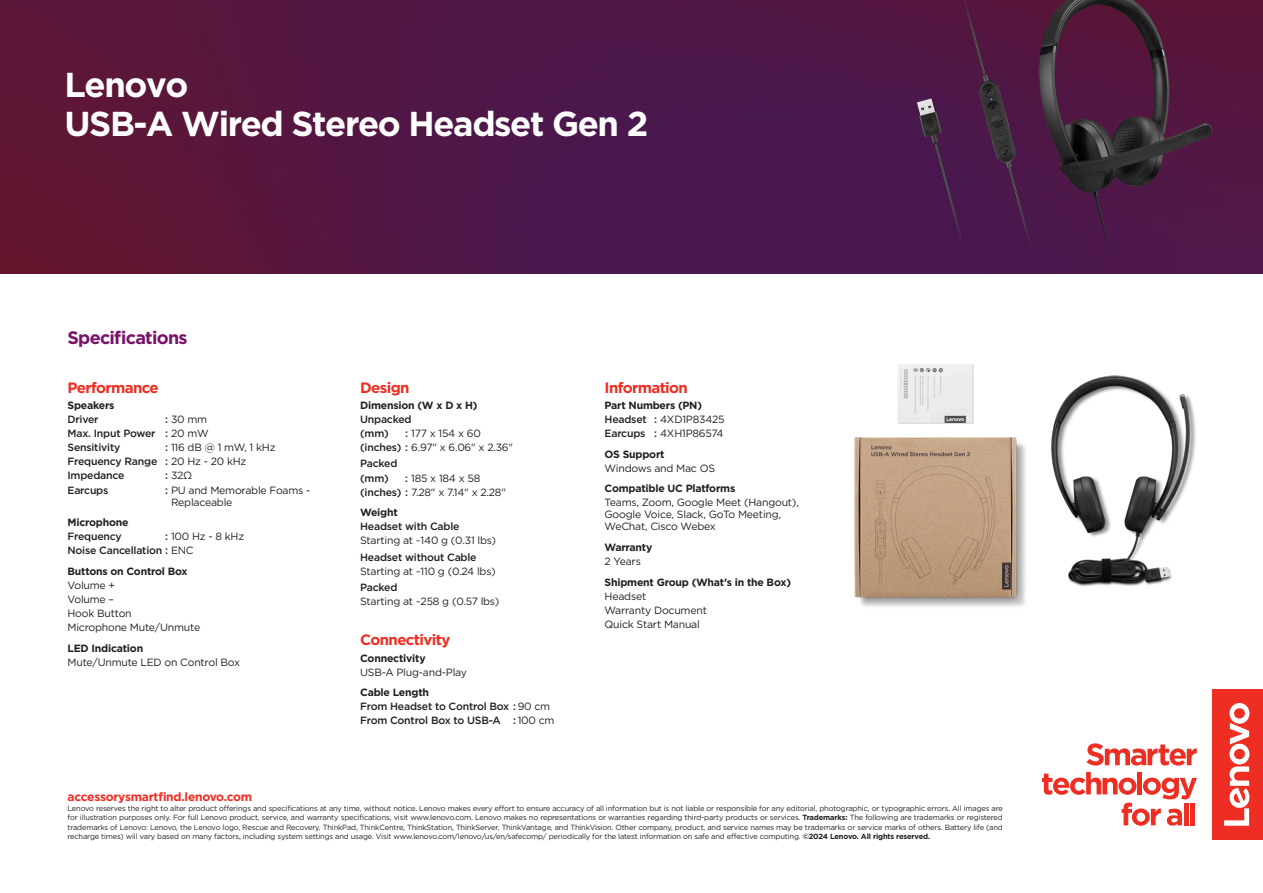
<style>
.page{position:relative;width:1263px;height:893px;background:#fff}
.page>*{position:absolute;margin:0;border:0;box-sizing:border-box;transform-origin:0 0}
.t1{font:700 34.65px "Gotham";letter-spacing:-.04em;color:#fff}
.Subhead_-_Dark{font:700 18px "Gotham";letter-spacing:-.04em;color:#7a126b}
.Spec_categories{font:700 15px "Gotham";letter-spacing:-.04em;color:#ee2e22}
.t2{font:700 12px "Gotham";letter-spacing:-.02em;color:#ee2e22}
.Spec_Content{font:10.5px/12px "Gotham";letter-spacing:-.02em;color:#231f20}
.Spec_Content-2{font:500 10.5px "Gotham";letter-spacing:-.02em;color:#231f20}
.Spec_Content-3{font:700 10.5px "Gotham";letter-spacing:-.02em;color:#231f20}
.Fine_print{font:7.5px/9.3px "Gotham";letter-spacing:-.02em;color:#231f20;text-align:justify}
.s1{font-weight:500}
.s2{font-weight:400}
.s3{font-weight:700}
</style>
<div class="page">
<img style="left:0;top:0;width:1263px;height:273px">
<svg style="left:1086px;top:743px;width:111px;height:23px"></svg>
<svg style="left:1042px;top:772px;width:155px;height:54px"></svg>
<div style="left:1184px;top:803px;width:5px;height:22px;background:#ee2e22"></div>
<div style="left:1190px;top:803px;width:5px;height:22px;background:#ee2e22"></div>
<div style="left:1213px;top:690px;width:50px;height:150px;background:#ee2e22"></div>
<svg style="left:1224px;top:703px;width:25px;height:123px"></svg>
<img style="left:842px;top:0;width:391px;height:268px">
<img style="left:854px;top:364px;width:342px;height:243px">
<p class="t1" style="left:64px;top:62px;width:125px">Lenovo</p>
<p class="t1" style="left:64px;top:101px;width:585px">USB-A Wired Stereo Headset Gen 2</p>
<p class="Subhead_-_Dark" style="left:68px;top:325px;width:122px">Specifications</p>
<p class="Spec_categories" style="left:68px;top:377px;width:93px">Performance</p>
<p class="Spec_Content-3" style="left:68px;top:398px;width:49px">Speakers</p>
<p class="Spec_Content-2" style="left:68px;top:412px;width:33px">Driver</p>
<p class="Spec_Content" style="left:165px;top:413px;width:44px"><span class="s1">:</span> 30 mm</p>
<p class="Spec_Content-2" style="left:68px;top:426px;width:143px">Max. Input Power : <span class="s2">20 mW</span></p>
<p class="Spec_Content-2" style="left:68px;top:441px;width:54px">Sensitivity</p>
<p class="Spec_Content" style="left:165px;top:441px;width:112px"><span class="s1">:</span> 116 dB @ 1 mW, 1 kHz</p>
<p class="Spec_Content-2" style="left:68px;top:455px;width:180px">Frequency Range : <span class="s2">20 Hz - 20 kHz</span></p>
<p class="Spec_Content-2" style="left:68px;top:469px;width:58px">Impedance</p>
<p class="Spec_Content" style="left:165px;top:469px;width:29px"><span class="s1">:</span> 32Ω</p>
<p class="Spec_Content-2" style="left:68px;top:483px;width:42px">Earcups</p>
<p class="Spec_Content" style="left:171px;top:484px;width:141px;text-indent:-6px"><span class="s1">:</span> PU and Memorable Foams -<br>Replaceable</p>
<p class="Spec_Content-3" style="left:68px;top:515px;width:63px">Microphone</p>
<p class="Spec_Content-2" style="left:68px;top:530px;width:56px">Frequency</p>
<p class="Spec_Content" style="left:165px;top:530px;width:81px"><span class="s1">:</span> 100 Hz - 8 kHz</p>
<p class="Spec_Content-2" style="left:68px;top:544px;width:128px">Noise Cancellation : <span class="s2">ENC</span></p>
<p class="Spec_Content-3" style="left:68px;top:564px;width:122px">Buttons on Control Box</p>
<p class="Spec_Content" style="left:68px;top:579px;width:49px">Volume +</p>
<p class="Spec_Content" style="left:68px;top:593px;width:48px">Volume –</p>
<p class="Spec_Content" style="left:68px;top:607px;width:66px">Hook Button</p>
<p class="Spec_Content" style="left:68px;top:621px;width:134px">Microphone Mute/Unmute</p>
<p class="Spec_Content-3" style="left:68px;top:641px;width:77px">LED Indication</p>
<p class="Spec_Content" style="left:68px;top:656px;width:174px">Mute/Unmute LED on Control Box</p>
<p class="Spec_categories" style="left:360px;top:377px;width:51px">Design</p>
<p class="Spec_Content-3" style="left:360px;top:398px;width:119px">Dimension (W x D x H)</p>
<p class="Spec_Content-2" style="left:360px;top:412px;width:53px">Unpacked</p>
<p class="Spec_Content" style="left:360px;top:427px;width:122px"><span class="s1">(mm) :</span> 177 x 154 x 60</p>
<p class="Spec_Content" style="left:360px;top:441px;width:155px"><span class="s1">(inches) :</span> 6.97" x 6.06" x 2.36"</p>
<p class="Spec_Content-2" style="left:360px;top:457px;width:39px">Packed</p>
<p class="Spec_Content" style="left:360px;top:472px;width:122px"><span class="s1">(mm) :</span> 185 x 184 x 58</p>
<p class="Spec_Content" style="left:360px;top:486px;width:147px"><span class="s1">(inches) :</span> 7.28" x 7.14" x 2.28"</p>
<p class="Spec_Content-3" style="left:360px;top:506px;width:39px">Weight</p>
<p class="Spec_Content-2" style="left:360px;top:520px;width:101px">Headset with Cable</p>
<p class="Spec_Content" style="left:360px;top:535px;width:137px">Starting at ~140 g (0.31 lbs)</p>
<p class="Spec_Content-2" style="left:360px;top:550px;width:118px">Headset without Cable</p>
<p class="Spec_Content" style="left:360px;top:565px;width:137px">Starting at ~110 g (0.24 lbs)</p>
<p class="Spec_Content-2" style="left:360px;top:580px;width:39px">Packed</p>
<p class="Spec_Content" style="left:360px;top:595px;width:141px">Starting at ~258 g (0.57 lbs)</p>
<p class="Spec_categories" style="left:360px;top:630px;width:92px">Connectivity</p>
<p class="Spec_Content-3" style="left:360px;top:651px;width:67px">Connectivity</p>
<p class="Spec_Content" style="left:360px;top:666px;width:108px">USB-A Plug-and-Play</p>
<p class="Spec_Content-3" style="left:360px;top:685px;width:70px">Cable Length</p>
<p class="Spec_Content-2" style="left:360px;top:700px;width:192px">From Headset to Control Box : <span class="s2">90 cm</span></p>
<p class="Spec_Content-2" style="left:360px;top:714px;width:196px">From Control Box to USB-A : <span class="s2">100 cm</span></p>
<p class="Spec_categories" style="left:605px;top:377px;width:85px">Information</p>
<p class="Spec_Content-3" style="left:605px;top:398px;width:99px">Part Numbers (PN)</p>
<p class="Spec_Content" style="left:605px;top:413px;width:122px"><span class="s1">Headset :</span> 4XD1P83425</p>
<p class="Spec_Content" style="left:605px;top:427px;width:120px"><span class="s1">Earcups :</span> 4XH1P86574</p>
<p class="Spec_Content-3" style="left:605px;top:447px;width:62px">OS Support</p>
<p class="Spec_Content" style="left:605px;top:462px;width:112px">Windows and Mac OS</p>
<p class="Spec_Content-3" style="left:605px;top:482px;width:132px">Compatible UC Platforms</p>
<p class="Spec_Content" style="left:605px;top:496px;width:196px">Teams, Zoom, Google Meet (Hangout),<br>Google Voice, Slack, GoTo Meeting,<br>WeChat, Cisco Webex</p>
<p class="Spec_Content-3" style="left:605px;top:540px;width:49px">Warranty</p>
<p class="Spec_Content" style="left:605px;top:555px;width:38px">2 Years</p>
<p class="Spec_Content-3" style="left:605px;top:575px;width:188px">Shipment Group (What’s in the Box)</p>
<p class="Spec_Content" style="left:605px;top:590px;width:43px">Headset</p>
<p class="Spec_Content" style="left:605px;top:604px;width:104px">Warranty Document</p>
<p class="Spec_Content" style="left:605px;top:618px;width:97px">Quick Start Manual</p>
<p class="t2" style="left:68px;top:789px;width:186px">accessorysmartfind.lenovo.com</p>
<p class="Fine_print" style="left:68px;top:803px;width:937px">Lenovo reserves the right to alter product offerings and specifications at any time, without notice. Lenovo makes every effort to ensure accuracy of all information but is not liable or responsible for any editorial, photographic, or typographic errors. All images are for illustration purposes only. For full Lenovo product, service, and warranty specifications, visit www.lenovo.com. Lenovo makes no representations or warranties regarding third-party products or services. <span class="s3">Trademarks:</span> The following are trademarks or registered trademarks of Lenovo: Lenovo, the Lenovo logo, Rescue and Recovery, ThinkPad, ThinkCentre, ThinkStation, ThinkServer, ThinkVantage, and ThinkVision. Other company, product, and service names may be trademarks or service marks of others. Battery life (and recharge times) will vary based on many factors, including system settings and usage. Visit www.lenovo.com/lenovo/us/en/safecomp/ periodically for the latest information on safe and effective computing. <span class="s3">©2024 Lenovo. All rights reserved.</span></p>
</div>
